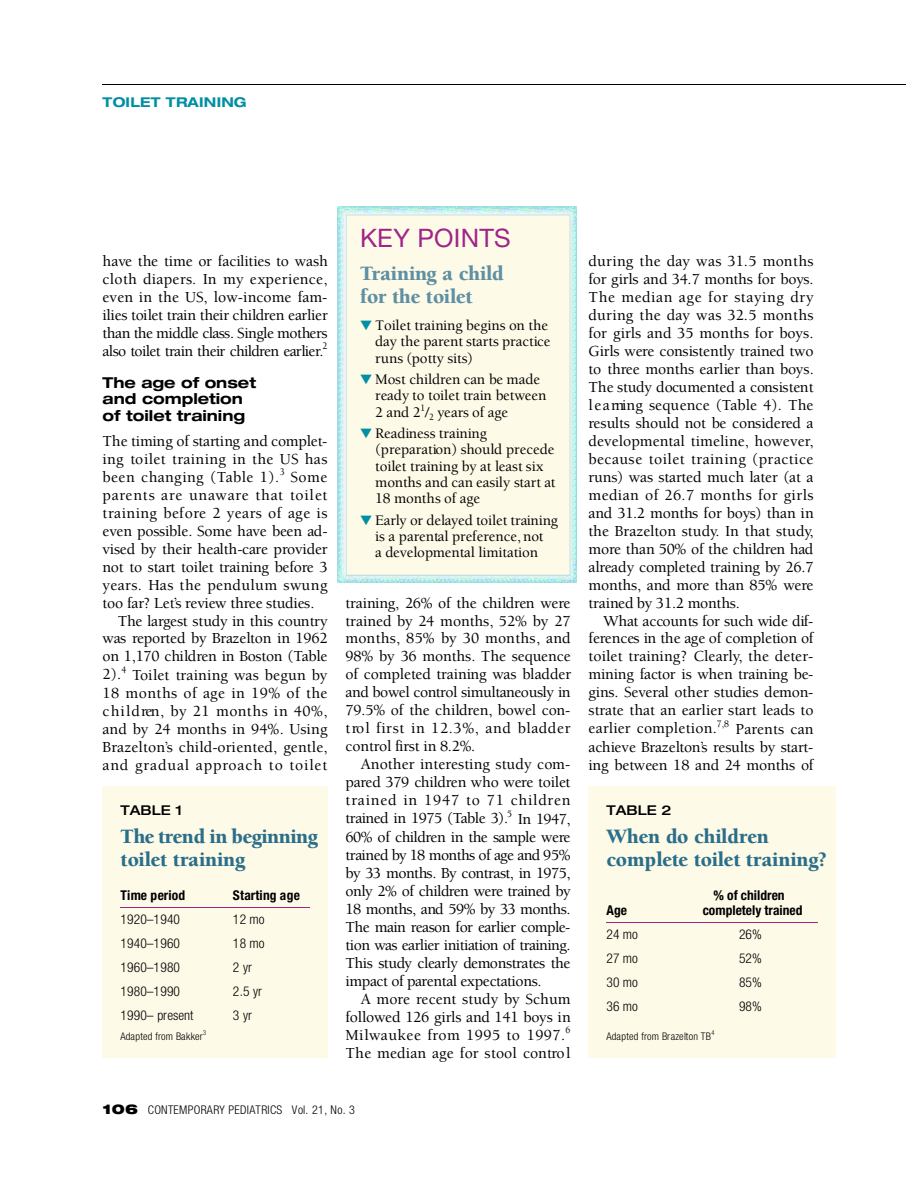
<style>
.page{position:relative;width:918px;height:1188px;background:#fff}
.page>*{position:absolute;margin:0;border:0;box-sizing:border-box;transform-origin:0 0}
.t1{font:25.5px "Helvetica Neue";letter-spacing:.01em;color:#9f2588}
.t2{font:900 21px/22.6px "Berkeley";letter-spacing:-.01em;color:#2a6f8a}
.t3{font:900 21px/22.4px "Berkeley";letter-spacing:-.01em;color:#5f8fa3}
.t4{font:500 15.75px/18px "Berkeley";color:#000;text-align:justify}
.t5{font:500 15.75px "Berkeley";letter-spacing:.03em;color:#000}
.t6{font:500 15.75px "Berkeley";letter-spacing:-.02em;color:#000}
.t7{font:500 15.75px "Berkeley";letter-spacing:.02em;color:#000}
.t8{font:500 15.75px "Berkeley";letter-spacing:-.025em;color:#000}
.t9{font:500 15.75px "Berkeley";letter-spacing:.04em;color:#000}
.t10{font:500 15.75px "Berkeley";letter-spacing:.025em;color:#000}
.t11{font:500 15.75px "Berkeley";letter-spacing:.055em;color:#000}
.t12{font:500 15px/16.5px "Berkeley";color:#000}
.t13{font:700 expanded 15px/16.4px "Helvetica Neue";color:#000}
.t14{font:300 condensed 13.5px "Helvetica Neue";color:#000}
.t15{font:700 condensed 13.5px "Helvetica Neue";color:#000}
.t16{font:700 expanded 13.5px "Helvetica Neue";letter-spacing:.015em;color:#008fa3}
.t17{font:500 expanded 13.5px "Helvetica Neue";color:#000}
.t18{font:300 condensed 12px "Helvetica Neue";letter-spacing:.03em;color:#000}
.t19{font:300 condensed 10.5px "Helvetica Neue";letter-spacing:.02em;color:#000}
.s1{color:#008fa3}
.s2{font-weight:900;font-stretch:expanded;font-size:13.5px}
</style>
<div class="page">
<hr style="left:103px;top:84px;width:802px;height:1px;background:#000">
<div style="left:103px;top:786px;width:225px;height:271px;background:#fefae8"></div>
<hr style="left:121px;top:907px;width:189px;height:1px;background:#9f2588">
<div style="left:589px;top:786px;width:247px;height:271px;background:#fefae8"></div>
<hr style="left:607px;top:922px;width:211px;height:1px;background:#9f2588">
<img style="left:337px;top:206px;width:240px;height:377px">
<div style="left:346px;top:214px;width:225px;height:362px;background:#fefae8"></div>
<p class="t16" style="left:103px;top:98px;width:146px">TOILET TRAINING</p>
<p class="t4" style="left:103px;top:253px;width:227px">have the time or facilities to wash cloth diapers. In my experience, even in the US, low-income fam&shy;ilies toilet train their children earlier than the middle class. Single mothers also toilet train their children earlier.<sup>2</sup></p>
<p class="t13" style="left:103px;top:376px;width:155px">The age of onset and completion of toilet training</p>
<p class="t4" style="left:103px;top:433px;width:226px">The timing of starting and complet-</p>
<p class="t7" style="left:103px;top:452px;width:227px">ing toilet training in the US has</p>
<p class="t10" style="left:103px;top:470px;width:226px">been changing (Table 1).<sup>3</sup> S o m e</p>
<p class="t9" style="left:103px;top:488px;width:226px">p a rents are unaware that toilet</p>
<p class="t5" style="left:103px;top:506px;width:227px">training before 2 years of age is</p>
<p class="t4" style="left:103px;top:523px;width:227px">even possible. Some have been ad-</p>
<p class="t4" style="left:103px;top:541px;width:227px">vised by their health-care pro v id e r</p>
<p class="t6" style="left:103px;top:560px;width:226px">not to start toilet training before 3</p>
<p class="t7" style="left:103px;top:578px;width:227px">years. Has the pendulum swung</p>
<p class="t4" style="left:103px;top:595px;width:213px">too far? Let’s review three studies.</p>
<p class="t8" style="left:118px;top:614px;width:211px">The largest study in this country</p>
<p class="t4" style="left:103px;top:631px;width:226px">was re p o rted by Brazelton in 1962</p>
<p class="t6" style="left:103px;top:650px;width:226px">on 1,170 children in Boston (Ta b le</p>
<p class="t4" style="left:103px;top:667px;width:226px">2 ) .<sup>4</sup> Toilet training was begun by</p>
<p class="t5" style="left:103px;top:686px;width:226px">18 months of age in 19% of the</p>
<p class="t5" style="left:103px;top:704px;width:227px">c h i l d ren, by 21 months in 40%,</p>
<p class="t4" style="left:103px;top:721px;width:227px">and by 24 months in 94%. Using</p>
<p class="t4" style="left:103px;top:739px;width:227px">B r a z e lto n ’s child-oriented, gentle,</p>
<p class="t11" style="left:103px;top:758px;width:226px">and gradual approach to toilet</p>
<p class="t17" style="left:121px;top:802px;width:63px">TABLE 1</p>
<h2 class="t2" style="left:121px;top:827px;width:199px">T h etre n dinb e g in n in g toilet training</h2>
<p class="t15" style="left:121px;top:890px;width:66px">Time period</p>
<p class="t15" style="left:233px;top:890px;width:68px">Starting age</p>
<p class="t14" style="left:121px;top:914px;width:61px">1920–1940</p>
<p class="t14" style="left:233px;top:914px;width:33px">12 mo</p>
<p class="t14" style="left:121px;top:938px;width:61px">1940–1960</p>
<p class="t14" style="left:233px;top:938px;width:33px">18 mo</p>
<p class="t14" style="left:121px;top:962px;width:61px">1960–1980</p>
<p class="t14" style="left:233px;top:962px;width:20px">2 yr</p>
<p class="t14" style="left:121px;top:986px;width:61px">1980–1990</p>
<p class="t14" style="left:233px;top:986px;width:30px">2.5 yr</p>
<p class="t14" style="left:121px;top:1010px;width:74px">1990– present</p>
<p class="t14" style="left:233px;top:1010px;width:20px">3 yr</p>
<p class="t19" style="left:121px;top:1032px;width:87px">Adapted from Bakker<sup>3</sup></p>
<h1 class="t1" style="left:360px;top:223px;width:152px">KEY POINTS</h1>
<h2 class="t3" style="left:360px;top:264px;width:145px">Training a child for the toilet</h2>
<p class="t12" style="left:375px;top:318px;width:177px;text-indent:-15px"><span class="s1">▼</span> Toilet training begins on the day the parent starts practice runs (potty sits)</p>
<p class="t12" style="left:375px;top:372px;width:173px;text-indent:-15px"><span class="s1">▼</span> Most children can be made ready to toilet train between<br>2 and 2<sup>1</sup>/<sub>2</sub> years of age</p>
<p class="t12" style="left:375px;top:426px;width:182px;text-indent:-15px"><span class="s1">▼</span> Readiness training (preparation) should precede toilet training by at least six months and can easily start at<br>18 months of age</p>
<p class="t12" style="left:360px;top:513px;width:200px;text-align:center"><span class="s1">▼</span> Early or delayed toilet training is a parental preference, not<br>a developmental limitation</p>
<p class="t4" style="left:346px;top:595px;width:227px">training, 26% of the children were trained by 24 months, 52% by 27 months, 85% by 30 months, and 98% by 36 months. The sequence of completed training was bladder and bowel control simultaneously in 79.5% of the children, bowel con&shy;t ro l first in 12.3%, and bladder c o ntrol first in 8.2%.</p>
<p class="t4" style="left:346px;top:757px;width:227px;text-indent:15px">Another interesting study com&shy;p a red 379 children who were toilet trained in 1947 to 71 childre n trained in 1975 (Table 3).<sup>5</sup> In 1947, 60% of children in the sample were trained by 18 months of age and 95% by 33 months. By contrast, in 1975, only 2% of children were trained by 18 months, and 59% by 33 months.<br>The main reason for earlier comple&shy;tion was earlier initiation of training.<br>This study clearly demonstrates the impact of parental expectations.</p>
<p class="t4" style="left:346px;top:991px;width:227px;text-indent:15px">A more recent study by Schum followed 126 girls and 141 boys in Milwaukee from 1995 to 1997.<sup>6<br></sup>The median age for stool contro l</p>
<p class="t18" style="left:103px;top:1105px;width:254px"><span class="s2">1 0 6</span> CONTEMPORARY PEDIATRICS Vol. 21, No. 3</p>
<p class="t4" style="left:589px;top:253px;width:227px">during the day was 31.5 months for girls and 34.7 months for boys.<br>The median age for staying dry during the day was 32.5 months for girls and 35 months for boys.<br>Girls were consistently trained two to three months earlier than boys.<br>The study documented a consistent l e a rning sequence (Table 4). The results should not be considered a developmental timeline, however, because toilet training (practice runs) was started much later (at a median of 26.7 months for girls and 31.2 months for boys) than in the Brazelton study. In that study, m o re than 50% of the children had a lready completed training by 26.7 months, and more than 85% were trained by 31.2 months.</p>
<p class="t4" style="left:589px;top:613px;width:227px;text-indent:15px">What accounts for such wide dif&shy;fe rences in the age of completion of toilet training? Clearly, the deter&shy;mining factor is when training be&shy;gins. Several other studies demon&shy;strate that an earlier start leads to earlier completion.<sup>7</sup> <sup>,8</sup> P a rents can achieve Brazelton’s results by start&shy;ing between 18 and 24 months of</p>
<p class="t17" style="left:607px;top:802px;width:66px">TABLE 2</p>
<h2 class="t2" style="left:607px;top:827px;width:222px">When do childre n complete toilet training?</h2>
<p class="t15" style="left:714px;top:890px;width:73px">% of children</p>
<p class="t15" style="left:607px;top:905px;width:22px">Age</p>
<p class="t15" style="left:703px;top:905px;width:101px">completely trained</p>
<p class="t14" style="left:607px;top:929px;width:33px">24 mo</p>
<p class="t14" style="left:739px;top:929px;width:24px">26%</p>
<p class="t14" style="left:607px;top:953px;width:33px">27 mo</p>
<p class="t14" style="left:739px;top:953px;width:24px">52%</p>
<p class="t14" style="left:607px;top:977px;width:33px">30 mo</p>
<p class="t14" style="left:739px;top:977px;width:24px">85%</p>
<p class="t14" style="left:607px;top:1001px;width:33px">36 mo</p>
<p class="t14" style="left:739px;top:1001px;width:24px">98%</p>
<p class="t19" style="left:607px;top:1032px;width:109px">Adapted from Brazelton TB<sup>4</sup></p>
</div>
